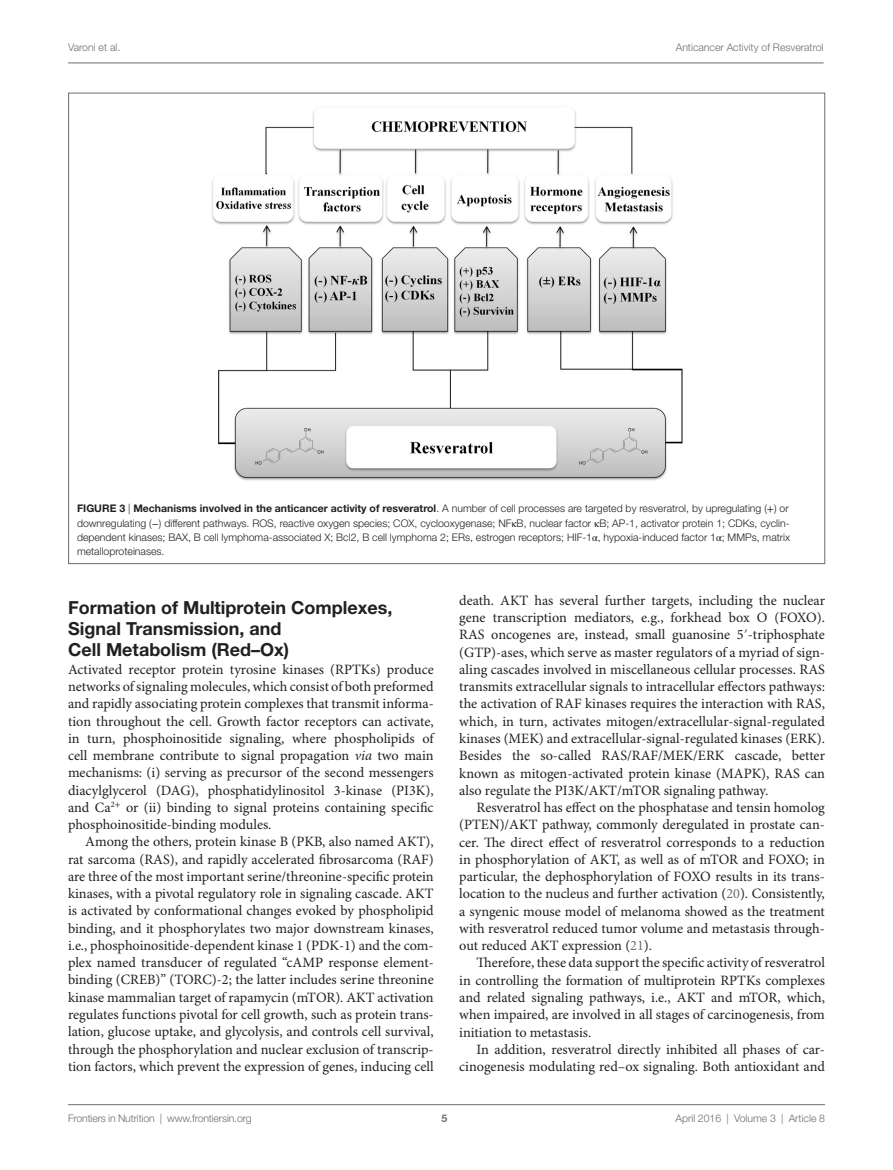
<style>
.page{position:relative;width:893px;height:1170px;background:#fff}
.page>*{position:absolute;margin:0;border:0;box-sizing:border-box;transform-origin:0 0}
.t1{font:700 18px/21px "Helvetica Neue LT Std";color:#231f20}
.t2{font:14.25px/17.2px "Minion Pro";color:#231f20;text-align:justify}
.t3{font:300 10.5px/14.2px "Helvetica Neue LT Std";color:#231f20}
.t4{font:300 10.5px "Helvetica Neue LT Std";color:#6c6d70}
.t5{font:700 10.5px "Helvetica Neue LT Std";color:#6c6d70}
.s1{font-weight:700}
.s2{font-family:"STIX General";font-weight:400}
.s3{font-style:italic}
.s4{font-family:"STIX General"}
.s5{color:#6c6d70}
</style>
<div class="page">
<img style="left:212px;top:110px;width:471px;height:371px">
<hr style="left:68px;top:1104px;width:757px;height:1px;background:#6c6d70">
<hr style="left:68px;top:63px;width:756px;height:1px;background:#6c6d70">
<p class="t4" style="left:68px;top:41px;width:54px">Varoni et al.</p>
<p class="t4" style="left:676px;top:41px;width:149px">Anticancer Activity of Resveratrol</p>
<p class="t3" style="left:77px;top:501px;width:715px"><span class="s1">FIGURE 3</span> | <span class="s1">Mechanisms involved in the anticancer activity of resveratrol</span>. A number of cell processes are targeted by resveratrol, by upregulating (<span class="s2">+</span>) or downregulating (<span class="s2">−</span>) different pathways. ROS, reactive oxygen species; COX, cyclooxygenase; NF<span class="s2">κ</span>B, nuclear factor <span class="s2">κ</span>B; AP-1, activator protein 1; CDKs, cyclin&shy;dependent kinases; BAX, B cell lymphoma-associated X; Bcl2, B cell lymphoma 2; ERs, estrogen receptors; HIF-1<span class="s2">α</span>, hypoxia-induced factor 1<span class="s2">α</span>; MMPs, matrix metalloproteinases.</p>
<p class="t1" style="left:68px;top:597px;width:326px">Formation of Multiprotein Complexes,<br>Signal Transmission, and<br>Cell Metabolism (Red–Ox)</p>
<p class="t2" style="left:68px;top:661px;width:367px">Activated receptor protein tyrosine kinases (RPTKs) produce networks of signaling molecules, which consist of both preformed and rapidly associating protein complexes that transmit informa&shy;tion throughout the cell. Growth factor receptors can activate, in turn, phosphoinositide signaling, where phospholipids of cell membrane contribute to signal propagation <span class="s3">via</span> two main mechanisms: (i) serving as precursor of the second messengers diacylglycerol (DAG), phosphatidylinositol 3-kinase (PI3K), and Ca<sup>2</sup><sup>+</sup> or (ii) binding to signal proteins containing specific phosphoinositide-binding modules.</p>
<p class="t2" style="left:68px;top:833px;width:367px;text-indent:17px">Among the others, protein kinase B (PKB, also named AKT), rat sarcoma (RAS), and rapidly accelerated fibrosarcoma (RAF) are three of the most important serine/threonine-specific protein kinases, with a pivotal regulatory role in signaling cascade. AKT is activated by conformational changes evoked by phospholipid binding, and it phosphorylates two major downstream kinases, i.e., phosphoinositide-dependent kinase 1 (PDK-1) and the com&shy;plex named transducer of regulated “cAMP response element&shy;binding (CREB)” (TORC)-2; the latter includes serine threonine kinase mammalian target of rapamycin (mTOR). AKT activation regulates functions pivotal for cell growth, such as protein trans&shy;lation, glucose uptake, and glycolysis, and controls cell survival, through the phosphorylation and nuclear exclusion of transcrip&shy;tion factors, which prevent the expression of genes, inducing cell</p>
<p class="t2" style="left:459px;top:592px;width:367px">death. AKT has several further targets, including the nuclear gene transcription mediators, e.g., forkhead box O (FOXO).<br>RAS oncogenes are, instead, small guanosine 5<span class="s4">′</span>-triphosphate (GTP)-ases, which serve as master regulators of a myriad of sign&shy;aling cascades involved in miscellaneous cellular processes. RAS transmits extracellular signals to intracellular effectors pathways: the activation of RAF kinases requires the interaction with RAS, which, in turn, activates mitogen/extracellular-signal-regulated kinases (MEK) and extracellular-signal-regulated kinases (ERK).<br>Besides the so-called RAS/RAF/MEK/ERK cascade, better known as mitogen-activated protein kinase (MAPK), RAS can also regulate the PI3K/AKT/mTOR signaling pathway.</p>
<p class="t2" style="left:459px;top:799px;width:367px;text-indent:17px">Resveratrol has effect on the phosphatase and tensin homolog (PTEN)/AKT pathway, commonly deregulated in prostate can&shy;cer. The direct effect of resveratrol corresponds to a reduction in phosphorylation of AKT, as well as of mTOR and FOXO; in particular, the dephosphorylation of FOXO results in its trans&shy;location to the nucleus and further activation (<span class="s5">20</span>). Consistently, a syngenic mouse model of melanoma showed as the treatment with resveratrol reduced tumor volume and metastasis through&shy;out reduced AKT expression (<span class="s5">21</span>).</p>
<p class="t2" style="left:459px;top:954px;width:367px;text-indent:17px">Therefore, these data support the specific activity of resveratrol in controlling the formation of multiprotein RPTKs complexes and related signaling pathways, i.e., AKT and mTOR, which, when impaired, are involved in all stages of carcinogenesis, from initiation to metastasis.</p>
<p class="t2" style="left:459px;top:1041px;width:367px;text-align:right">In addition, resveratrol directly inhibited all phases of car&shy;cinogenesis modulating red–ox signaling. Both antioxidant and</p>
<p class="t4" style="left:68px;top:1111px;width:185px">Frontiers in Nutrition | www.frontiersin.org</p>
<p class="t4" style="left:675px;top:1111px;width:151px">April 2016 | Volume 3 | Article 8</p>
<p class="t5" style="left:441px;top:1111px;width:7px">5</p>
</div>
